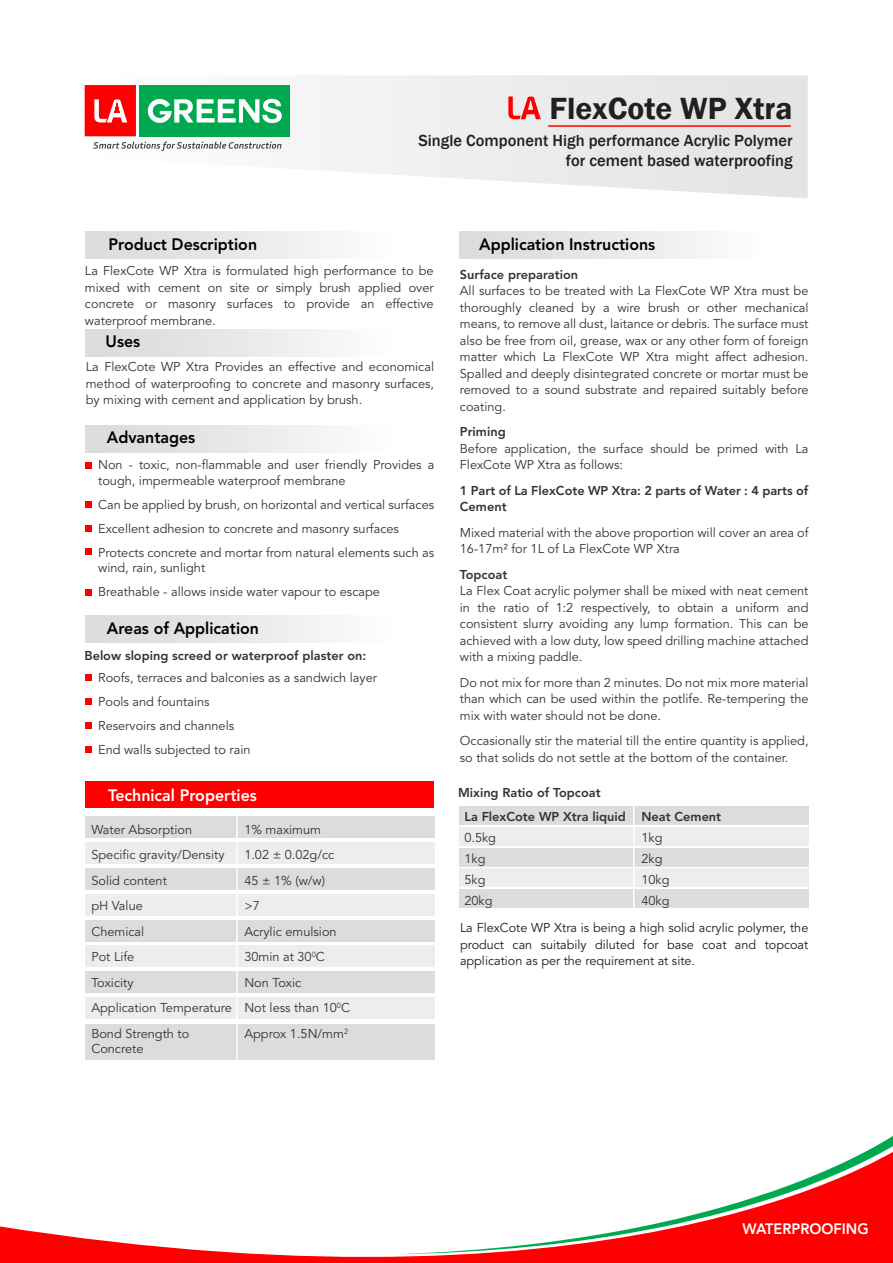
<style>
.page{position:relative;width:893px;height:1263px;background:#fff}
.page>*{position:absolute;margin:0;border:0;box-sizing:border-box;transform-origin:0 0}
.t1{font:600 31.5px "Franklin Gothic";color:#231f20}
.t2{font:800 16.5px "Avenir LT Std";color:#000;scale:.96 1}
.t3{font:500 16.5px/19.8px "Franklin Gothic";color:#231f20;text-align:right}
.t4{font:800 16.5px "Avenir LT Std";color:#fff;scale:.96 1}
.t5{font:800 15px "Avenir LT Std";color:#fff;scale:.96 1}
.t6{font:12.75px/16.5px "Avenir LT Std";color:#333}
.t7{font:800 12.75px/16.5px "Avenir LT Std";color:#333}
.t8{font:12.75px/16.5px "Avenir LT Std";color:#1d1d1b;text-align:justify}
</style>
<div class="page">
<div style="left:85px;top:816px;width:349px;height:21px;background:#dadcdd"></div>
<div style="left:85px;top:842px;width:349px;height:21px;background:#ededee"></div>
<div style="left:85px;top:868px;width:349px;height:21px;background:#dadcdd"></div>
<div style="left:85px;top:894px;width:349px;height:21px;background:#ededee"></div>
<div style="left:85px;top:920px;width:349px;height:21px;background:#dadcdd"></div>
<div style="left:85px;top:972px;width:349px;height:21px;background:#dadcdd"></div>
<div style="left:85px;top:998px;width:349px;height:21px;background:#ededee"></div>
<div style="left:85px;top:946px;width:349px;height:21px;background:#ededee"></div>
<div style="left:85px;top:1024px;width:349px;height:35px;background:#dadcdd"></div>
<svg style="left:0;top:1226px;width:893px;height:37px;fill:#f00"></svg>
<svg style="left:396px;top:1136px;width:497px;height:118px"></svg>
<svg style="left:85px;top:75px;width:723px;height:123px"></svg>
<hr style="left:548px;top:125px;width:243px;height:2px;background:#f00">
<svg style="left:508px;top:97px;width:33px;height:22px"></svg>
<svg style="left:85px;top:85px;width:51px;height:51px;background:#fe2121"></svg>
<div style="left:139px;top:85px;width:151px;height:51px;background:#00a84f"></div>
<svg style="left:148px;top:99px;width:134px;height:24px"></svg>
<svg style="left:93px;top:142px;width:188px;height:9px"></svg>
<div style="left:85px;top:232px;width:349px;height:27px;background:linear-gradient(to right,#d6d8da,#fff)"></div>
<div style="left:86px;top:329px;width:348px;height:27px;background:linear-gradient(to right,#d6d9da,#fff)"></div>
<div style="left:86px;top:425px;width:348px;height:27px;background:linear-gradient(to right,#d6d9da,#fff)"></div>
<div style="left:86px;top:462px;width:6px;height:7px;background:#f00"></div>
<svg style="left:86px;top:501px;width:6px;height:6px"></svg>
<svg style="left:86px;top:525px;width:6px;height:6px"></svg>
<div style="left:86px;top:548px;width:6px;height:7px;background:#f00"></div>
<div style="left:86px;top:589px;width:6px;height:7px;background:#f00"></div>
<div style="left:86px;top:616px;width:348px;height:27px;background:linear-gradient(to right,#d6d9da,#fff)"></div>
<svg style="left:86px;top:675px;width:6px;height:6px"></svg>
<div style="left:86px;top:722px;width:6px;height:7px;background:#f00"></div>
<div style="left:86px;top:698px;width:6px;height:7px;background:#f00"></div>
<div style="left:86px;top:746px;width:6px;height:7px;background:#f00"></div>
<hr style="left:236px;top:816px;width:2px;height:247px;background:#fff">
<div style="left:85px;top:781px;width:349px;height:27px;background:#f00"></div>
<div style="left:459px;top:232px;width:349px;height:27px;background:linear-gradient(to right,#d6d8da,#fff)"></div>
<div style="left:459px;top:807px;width:349px;height:18px;background:#dadcdd"></div>
<div style="left:459px;top:849px;width:349px;height:18px;background:#dadcdd"></div>
<div style="left:459px;top:827px;width:349px;height:19px;background:#ededee"></div>
<div style="left:459px;top:869px;width:349px;height:18px;background:#ededee"></div>
<div style="left:459px;top:889px;width:349px;height:18px;background:#dadcdd"></div>
<hr style="left:633px;top:803px;width:1px;height:106px;background:#fff">
<h1 class="t1" style="left:550px;top:89px;width:244px">FlexCote WP Xtra</h1>
<p class="t3" style="left:418px;top:131px;width:376px">Single Component High performance Acrylic Polymer for cement based waterproofing</p>
<p class="t2" style="left:109px;top:234px;width:156px">Product Description</p>
<p class="t6" style="left:85px;top:263px;width:350px;text-align:justify">La FlexCote WP Xtra is formulated high performance to be mixed with cement on site or simply brush applied over concrete or masonry surfaces to provide an effective waterproof membrane.</p>
<p class="t2" style="left:106px;top:332px;width:38px">Uses</p>
<p class="t6" style="left:86px;top:359px;width:350px;text-align:justify">La FlexCote WP Xtra Provides an effective and economical method of waterproofing to concrete and masonry surfaces, by mixing with cement and application by brush.</p>
<p class="t2" style="left:107px;top:427px;width:94px">Advantages</p>
<p class="t6" style="left:98px;top:458px;width:338px;line-height:15.3px">Non - toxic, non-flammable and user friendly Provides a tough, impermeable waterproof membrane</p>
<p class="t6" style="left:98px;top:493px;width:338px;line-height:24px">Can be applied by brush, on horizontal and vertical surfaces<br>Excellent adhesion to concrete and masonry surfaces<br>Protects concrete and mortar from natural elements such as</p>
<p class="t6" style="left:98px;top:556px;width:283px;line-height:24px">wind, rain, sunlight<br>Breathable - allows inside water vapour to escape</p>
<p class="t2" style="left:107px;top:618px;width:160px">Areas of Application</p>
<p class="t7" style="left:84px;top:647px;width:283px">Below sloping screed or waterproof plaster on:</p>
<p class="t6" style="left:98px;top:665px;width:280px;line-height:24px">Roofs, terraces and balconies as a sandwich layer<br>Pools and fountains<br>Reservoirs and channels<br>End walls subjected to rain</p>
<p class="t4" style="left:108px;top:785px;width:157px">Technical Properties</p>
<p class="t6" style="left:91px;top:821px;width:102px">Water Absorption</p>
<p class="t6" style="left:244px;top:821px;width:78px">1% maximum</p>
<p class="t6" style="left:91px;top:847px;width:135px">Specific gravity/Density</p>
<p class="t6" style="left:244px;top:847px;width:92px">1.02 ± 0.02g/cc</p>
<p class="t6" style="left:91px;top:872px;width:77px">Solid content</p>
<p class="t6" style="left:244px;top:872px;width:82px">45 ± 1% (w/w)</p>
<p class="t6" style="left:91px;top:898px;width:53px">pH Value</p>
<p class="t6" style="left:244px;top:898px;width:17px">&gt;7</p>
<p class="t6" style="left:91px;top:923px;width:54px">Chemical</p>
<p class="t6" style="left:244px;top:923px;width:94px">Acrylic emulsion</p>
<p class="t6" style="left:91px;top:949px;width:44px">Pot Life</p>
<p class="t6" style="left:244px;top:949px;width:82px">30min at 30<sup>0</sup>C</p>
<p class="t6" style="left:91px;top:974px;width:44px">Toxicity</p>
<p class="t6" style="left:91px;top:970px;width:260px;line-height:25.5px;text-indent:153px">Non Toxic<br>Application Temperature Not less than 10<sup>0</sup>C<br>Bond Strength to</p>
<p class="t6" style="left:244px;top:1025px;width:105px">Approx 1.5N/mm<sup>2</sup></p>
<p class="t6" style="left:91px;top:1041px;width:54px">Concrete</p>
<p class="t2" style="left:479px;top:234px;width:185px">Application Instructions</p>
<p class="t7" style="left:460px;top:266px;width:120px">Surface preparation</p>
<p class="t6" style="left:460px;top:283px;width:350px;text-align:justify">All surfaces to be treated with La FlexCote WP Xtra must be thoroughly cleaned by a wire brush or other mechanical means, to remove all dust, laitance or debris. The surface must also be free from oil, grease, wax or any other form of foreign matter which La FlexCote WP Xtra might affect adhesion.<br>Spalled and deeply disintegrated concrete or mortar must be removed to a sound substrate and repaired suitably before coating.</p>
<p class="t7" style="left:460px;top:423px;width:47px">Priming</p>
<p class="t6" style="left:460px;top:440px;width:350px">Before application, the surface should be primed with La<br>FlexCote WP Xtra as follows:</p>
<p class="t7" style="left:460px;top:482px;width:350px">1 Part of La FlexCote WP Xtra: 2 parts of Water : 4 parts of<br>Cement</p>
<p class="t6" style="left:460px;top:524px;width:350px">Mixed material with the above proportion will cover an area of<br>16-17m² for 1L of La FlexCote WP Xtra</p>
<p class="t7" style="left:460px;top:566px;width:49px">Topcoat</p>
<p class="t6" style="left:460px;top:583px;width:350px;text-align:justify">La Flex Coat acrylic polymer shall be mixed with neat cement in the ratio of 1:2 respectively, to obtain a uniform and consistent slurry avoiding any lump formation. This can be achieved with a low duty, low speed drilling machine attached with a mixing paddle.</p>
<p class="t6" style="left:460px;top:674px;width:350px;text-align:justify">Do not mix for more than 2 minutes. Do not mix more material than which can be used within the potlife. Re-tempering the mix with water should not be done.</p>
<p class="t6" style="left:460px;top:733px;width:350px">Occasionally stir the material till the entire quantity is applied, so that solids do not settle at the bottom of the container.</p>
<p class="t7" style="left:458px;top:784px;width:144px">Mixing Ratio of Topcoat</p>
<p class="t7" style="left:464px;top:808px;width:258px">La FlexCote WP Xtra liquid Neat Cement</p>
<p class="t6" style="left:464px;top:830px;width:33px">0.5kg</p>
<p class="t6" style="left:641px;top:830px;width:23px">1kg</p>
<p class="t6" style="left:464px;top:851px;width:23px">1kg</p>
<p class="t6" style="left:641px;top:851px;width:23px">2kg</p>
<p class="t6" style="left:464px;top:872px;width:23px">5kg</p>
<p class="t6" style="left:641px;top:872px;width:30px">10kg</p>
<p class="t6" style="left:464px;top:893px;width:30px">20kg</p>
<p class="t6" style="left:641px;top:893px;width:30px">40kg</p>
<p class="t8" style="left:460px;top:920px;width:350px">La FlexCote WP Xtra is being a high solid acrylic polymer, the product can suitabily diluted for base coat and topcoat application as per the requirement at site.</p>
<p class="t5" style="left:742px;top:1219px;width:133px">WATERPROOFING</p>
</div>
